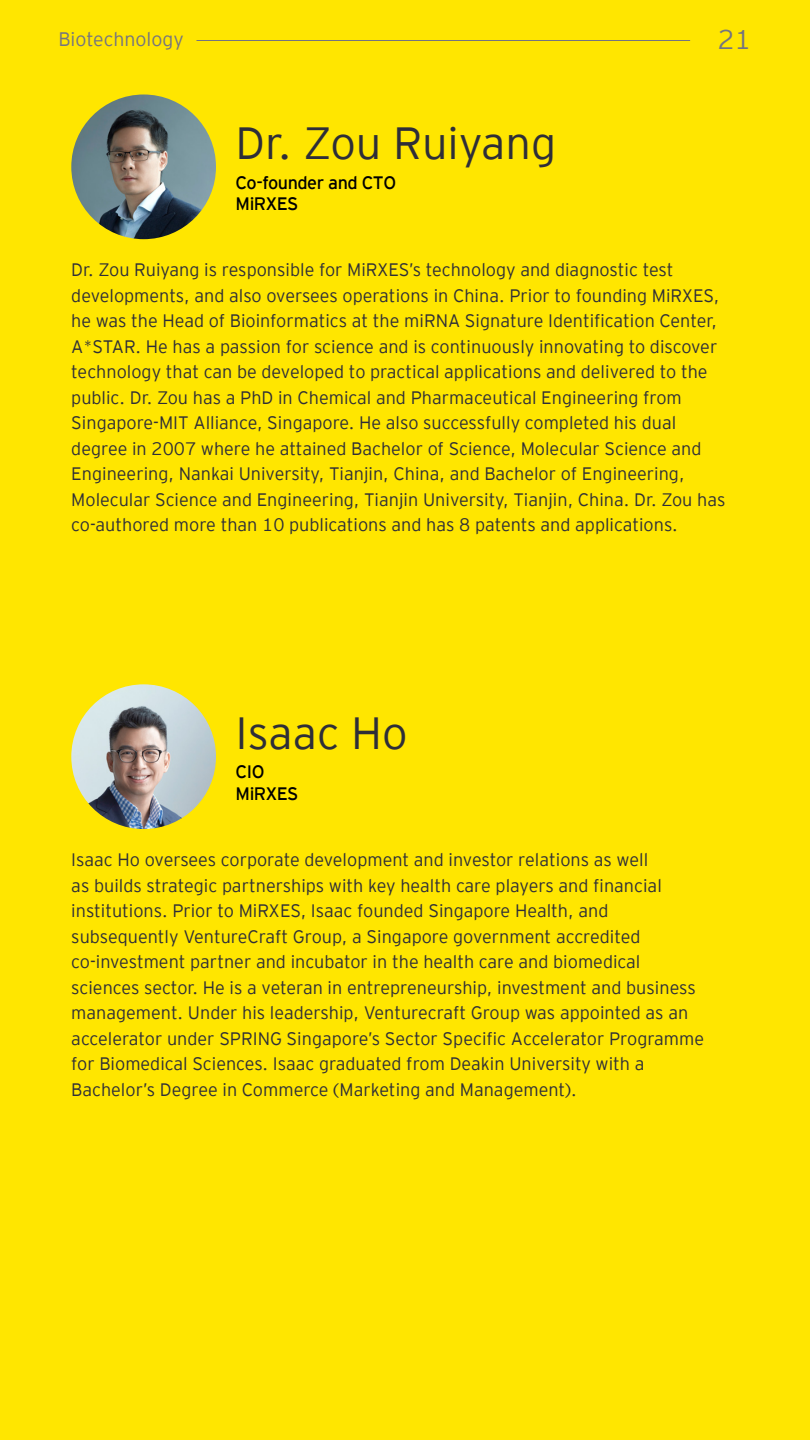
<style>
.page{position:relative;width:810px;height:1440px;background:#ffe600}
.page>*{position:absolute;margin:0;border:0;box-sizing:border-box;transform-origin:0 0}
.t1{font:300 45px "EY Interstate";color:#2e2e38}
.t2{font:300 27px "EY Interstate";color:#747480}
.t3{font:300 19.5px "EY Interstate";color:#747480}
.t4{font:300 18px/25.5px "EY Interstate";color:#2e2e38}
.t5{font:18px/21.6px "EY Interstate";letter-spacing:-.025em;color:#000}
</style>
<div class="page">
<img style="left:71px;top:94px;width:145px;height:145px;border-radius:72px">
<img style="left:71px;top:684px;width:145px;height:145px;border-radius:72px">
<hr style="left:196px;top:40px;width:494px;height:1px;background:#747480">
<p class="t3" style="left:58px;top:25px;width:127px">Biotechnology</p>
<h2 class="t2" style="left:718px;top:20px;width:35px">21</h2>
<h1 class="t1" style="left:236px;top:112px;width:322px">Dr. Zou Ruiyang</h1>
<p class="t5" style="left:236px;top:170px;width:162px">Co-founder and CTO<br>MiRXES</p>
<p class="t4" style="left:71px;top:256px;width:656px">Dr. Zou Ruiyang is responsible for MiRXES’s technology and diagnostic test developments, and also oversees operations in China. Prior to founding MiRXES, he was the Head of Bioinformatics at the miRNA Signature Identification Center, A*STAR. He has a passion for science and is continuously innovating to discover technology that can be developed to practical applications and delivered to the public. Dr. Zou has a PhD in Chemical and Pharmaceutical Engineering from Singapore-MIT Alliance, Singapore. He also successfully completed his dual degree in 2007 where he attained Bachelor of Science, Molecular Science and Engineering, Nankai University, Tianjin, China, and Bachelor of Engineering, Molecular Science and Engineering, Tianjin University, Tianjin, China. Dr. Zou has co-authored more than 10 publications and has 8 patents and applications.</p>
<h1 class="t1" style="left:236px;top:701px;width:173px">Isaac Ho</h1>
<p class="t5" style="left:236px;top:760px;width:64px">CIO<br>MiRXES</p>
<p class="t4" style="left:71px;top:846px;width:634px">Isaac Ho oversees corporate development and investor relations as well<br>as builds strategic partnerships with key health care players and financial institutions. Prior to MiRXES, Isaac founded Singapore Health, and subsequently VentureCraft Group, a Singapore government accredited co-investment partner and incubator in the health care and biomedical sciences sector. He is a veteran in entrepreneurship, investment and business management. Under his leadership, Venturecraft Group was appointed as an accelerator under SPRING Singapore’s Sector Specific Accelerator Programme for Biomedical Sciences. Isaac graduated from Deakin University with a Bachelor’s Degree in Commerce (Marketing and Management).</p>
</div>
